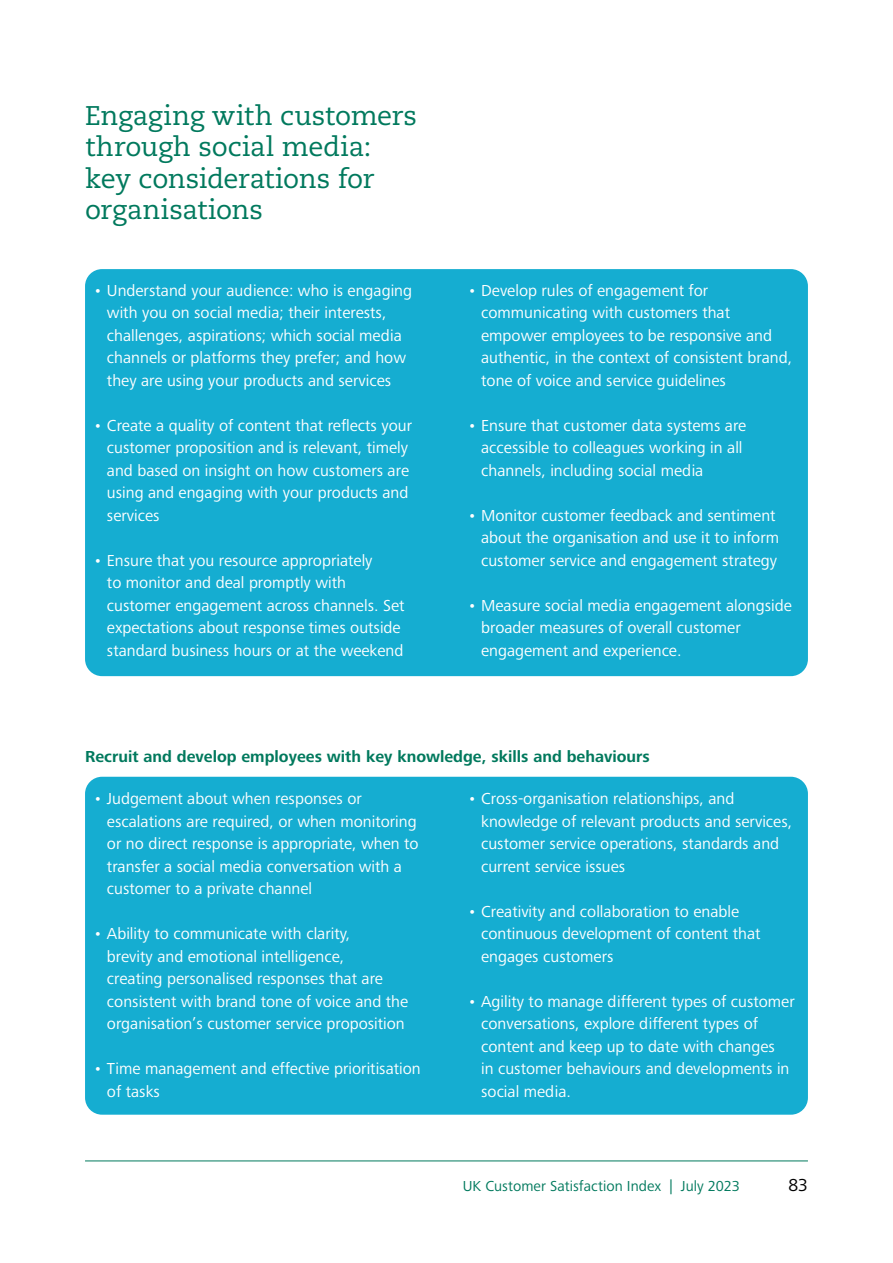
<style>
.page{position:relative;width:893px;height:1263px;background:#fff}
.page>*{position:absolute;margin:0;border:0;box-sizing:border-box;transform-origin:0 0}
.t1{font:27px/31.5px "Caecilia LT Std";letter-spacing:-.005em;color:#00795d}
.t2{font:18px "Frutiger Next Pro";color:#000}
.t3{font:16.5px/22.5px "Frutiger Next Pro";color:#fff}
.t4{font:700 16.5px "Frutiger Next Pro";color:#00795d}
.t5{font:15px "Frutiger Next Pro";letter-spacing:.005em;color:#00795d}
</style>
<div class="page">
<hr style="left:85px;top:1160px;width:723px;height:1px;background:#00795d">
<div style="left:85px;top:269px;width:723px;height:407px;background:#15add1;border-radius:17px"></div>
<div style="left:85px;top:777px;width:723px;height:338px;background:#15add1;border-radius:17px"></div>
<h1 class="t1" style="left:85px;top:100px;width:334px">Engaging with customers through social media: key considerations for organisations</h1>
<p class="t3" style="left:107px;top:279px;width:307px;text-indent:-13px">• Understand your audience: who is engaging with you on social media; their interests, challenges, aspirations; which social media channels or platforms they prefer; and how they are using your products and services</p>
<p class="t3" style="left:107px;top:414px;width:307px;text-indent:-13px">• Create a quality of content that reflects your customer proposition and is relevant, timely and based on insight on how customers are using and engaging with your products and services</p>
<p class="t3" style="left:107px;top:549px;width:299px;text-indent:-13px">• Ensure that you resource appropriately<br>to monitor and deal promptly with customer engagement across channels. Set expectations about response times outside standard business hours or at the weekend</p>
<p class="t3" style="left:481px;top:279px;width:312px;text-indent:-13px">• Develop rules of engagement for communicating with customers that empower employees to be responsive and authentic, in the context of consistent brand, tone of voice and service guidelines</p>
<p class="t3" style="left:481px;top:414px;width:267px;text-indent:-13px">• Ensure that customer data systems are accessible to colleagues working in all channels, including social media</p>
<p class="t3" style="left:481px;top:504px;width:299px;text-indent:-13px">• Monitor customer feedback and sentiment about the organisation and use it to inform customer service and engagement strategy</p>
<p class="t3" style="left:481px;top:594px;width:312px;text-indent:-13px">• Measure social media engagement alongside broader measures of overall customer engagement and experience.</p>
<p class="t4" style="left:85px;top:747px;width:566px">Recruit and develop employees with key knowledge, skills and behaviours</p>
<p class="t3" style="left:107px;top:787px;width:313px;text-indent:-13px">• Judgement about when responses or escalations are required, or when monitoring or no direct response is appropriate, when to transfer a social media conversation with a customer to a private channel</p>
<p class="t3" style="left:107px;top:922px;width:303px;text-indent:-13px">• Ability to communicate with clarity,<br>brevity and emotional intelligence,<br>creating personalised responses that are consistent with brand tone of voice and the organisation’s customer service proposition</p>
<p class="t3" style="left:107px;top:1057px;width:315px;text-indent:-13px">• Time management and effective prioritisation of tasks</p>
<p class="t3" style="left:481px;top:787px;width:313px;text-indent:-13px">• Cross-organisation relationships, and knowledge of relevant products and services, customer service operations, standards and current service issues</p>
<p class="t3" style="left:481px;top:900px;width:281px;text-indent:-13px">• Creativity and collaboration to enable continuous development of content that engages customers</p>
<p class="t3" style="left:481px;top:990px;width:315px;text-indent:-13px">• Agility to manage different types of customer conversations, explore different types of content and keep up to date with changes<br>in customer behaviours and developments in social media.</p>
<p class="t5" style="left:463px;top:1177px;width:279px">UK Customer Satisfaction Index | July 2023</p>
<p class="t2" style="left:788px;top:1175px;width:21px">83</p>
</div>
